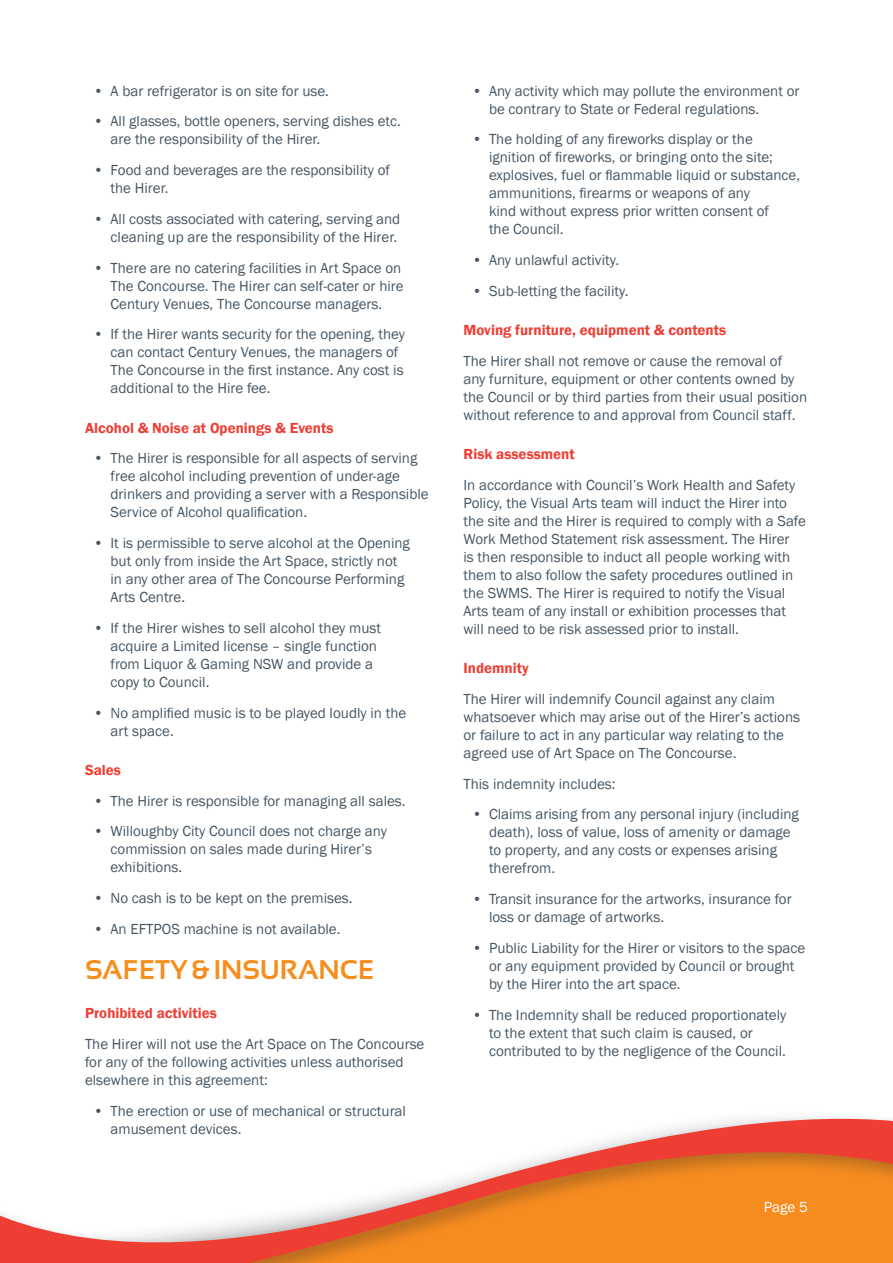
<style>
.page{position:relative;width:893px;height:1263px;background:#fff}
.page>*{position:absolute;margin:0;border:0;box-sizing:border-box;transform-origin:0 0}
.t1{font:700 27px "Sansation";color:#f68e1e}
.t2{font:15px/18px "Franklin Gothic";color:#475663}
.t3{font:600 15px "Franklin Gothic";color:#ee3e34}
.t4{font:15px "Franklin Gothic";color:#fff}
</style>
<div class="page">
<svg style="left:0;top:1117px;width:893px;height:146px"></svg>
<p class="t2" style="left:94px;top:82px;width:237px">• A bar refrigerator is on site for use.</p>
<p class="t2" style="left:111px;top:113px;width:292px;text-indent:-17px">• All glasses, bottle openers, serving dishes etc. are the responsibility of the Hirer.</p>
<p class="t2" style="left:111px;top:161px;width:281px;text-indent:-17px">• Food and beverages are the responsibility of the Hirer.</p>
<p class="t2" style="left:94px;top:210px;width:308px;text-align:right">• All costs associated with catering, serving and cleaning up are the responsibility of the Hirer.</p>
<p class="t2" style="left:111px;top:259px;width:295px;text-indent:-17px">• There are no catering facilities in Art Space on<br>The Concourse. The Hirer can self-cater or hire<br>Century Venues, The Concourse managers.</p>
<p class="t2" style="left:111px;top:326px;width:296px;text-indent:-17px">• If the Hirer wants security for the opening, they can contact Century Venues, the managers of The Concourse in the first instance. Any cost is additional to the Hire fee.</p>
<p class="t3" style="left:85px;top:418px;width:250px">Alcohol &amp; Noise at Openings &amp; Events</p>
<p class="t2" style="left:111px;top:450px;width:320px;text-indent:-17px">• The Hirer is responsible for all aspects of serving free alcohol including prevention of under-age drinkers and providing a server with a Responsible Service of Alcohol qualification.</p>
<p class="t2" style="left:111px;top:534px;width:301px;text-indent:-17px">• It is permissible to serve alcohol at the Opening but only from inside the Art Space, strictly not in any other area of The Concourse Performing Arts Centre.</p>
<p class="t2" style="left:111px;top:619px;width:272px;text-indent:-17px">• If the Hirer wishes to sell alcohol they must acquire a Limited license – single function from Liquor &amp; Gaming NSW and provide a copy to Council.</p>
<p class="t2" style="left:111px;top:704px;width:297px;text-indent:-17px">• No amplified music is to be played loudly in the art space.</p>
<p class="t3" style="left:85px;top:761px;width:37px">Sales</p>
<p class="t2" style="left:94px;top:792px;width:314px">• The Hirer is responsible for managing all sales.</p>
<p class="t2" style="left:111px;top:823px;width:278px;text-indent:-17px">• Willoughby City Council does not charge any commission on sales made during Hirer’s exhibitions.</p>
<p class="t2" style="left:94px;top:889px;width:261px">• No cash is to be kept on the premises.</p>
<p class="t2" style="left:94px;top:920px;width:248px">• An EFTPOS machine is not available.</p>
<h1 class="t1" style="left:85px;top:955px;width:291px">SAFETY &amp; INSURANCE</h1>
<p class="t3" style="left:85px;top:1004px;width:133px">Prohibited activities</p>
<p class="t2" style="left:85px;top:1035px;width:341px">The Hirer will not use the Art Space on The Concourse for any of the following activities unless authorised elsewhere in this agreement:</p>
<p class="t2" style="left:111px;top:1102px;width:297px;text-indent:-17px">• The erection or use of mechanical or structural amusement devices.</p>
<p class="t2" style="left:489px;top:82px;width:312px;text-indent:-17px">• Any activity which may pollute the environment or be contrary to State or Federal regulations.</p>
<p class="t2" style="left:489px;top:131px;width:313px;text-indent:-17px">• The holding of any fireworks display or the ignition of fireworks, or bringing onto the site; explosives, fuel or flammable liquid or substance, ammunitions, firearms or weapons of any<br>kind without express prior written consent of<br>the Council.</p>
<p class="t2" style="left:472px;top:251px;width:149px">• Any unlawful activity.</p>
<p class="t2" style="left:472px;top:282px;width:158px">• Sub-letting the facility.</p>
<p class="t3" style="left:463px;top:321px;width:264px">Moving furniture, equipment &amp; contents</p>
<p class="t2" style="left:463px;top:352px;width:345px">The Hirer shall not remove or cause the removal of any furniture, equipment or other contents owned by the Council or by third parties from their usual position without reference to and approval from Council staff.</p>
<p class="t3" style="left:463px;top:445px;width:113px">Risk assessment</p>
<p class="t2" style="left:463px;top:476px;width:344px">In accordance with Council’s Work Health and Safety Policy, the Visual Arts team will induct the Hirer into the site and the Hirer is required to comply with a Safe Work Method Statement risk assessment. The Hirer<br>is then responsible to induct all people working with them to also follow the safety procedures outlined in the SWMS. The Hirer is required to notify the Visual Arts team of any install or exhibition processes that will need to be risk assessed prior to install.</p>
<p class="t3" style="left:463px;top:659px;width:67px">Indemnity</p>
<p class="t2" style="left:463px;top:690px;width:338px">The Hirer will indemnify Council against any claim whatsoever which may arise out of the Hirer’s actions or failure to act in any particular way relating to the agreed use of Art Space on The Concourse.</p>
<p class="t2" style="left:463px;top:775px;width:154px">This indemnity includes:</p>
<p class="t2" style="left:489px;top:806px;width:311px;text-indent:-17px">• Claims arising from any personal injury (including death), loss of value, loss of amenity or damage to property, and any costs or expenses arising therefrom.</p>
<p class="t2" style="left:489px;top:890px;width:304px;text-indent:-17px">• Transit insurance for the artworks, insurance for loss or damage of artworks.</p>
<p class="t2" style="left:489px;top:939px;width:318px;text-indent:-17px">• Public Liability for the Hirer or visitors to the space or any equipment provided by Council or brought by the Hirer into the art space.</p>
<p class="t2" style="left:489px;top:1006px;width:299px;text-indent:-17px">• The Indemnity shall be reduced proportionately to the extent that such claim is caused, or contributed to by the negligence of the Council.</p>
<p class="t4" style="left:764px;top:1197px;width:45px">Page 5</p>
</div>
